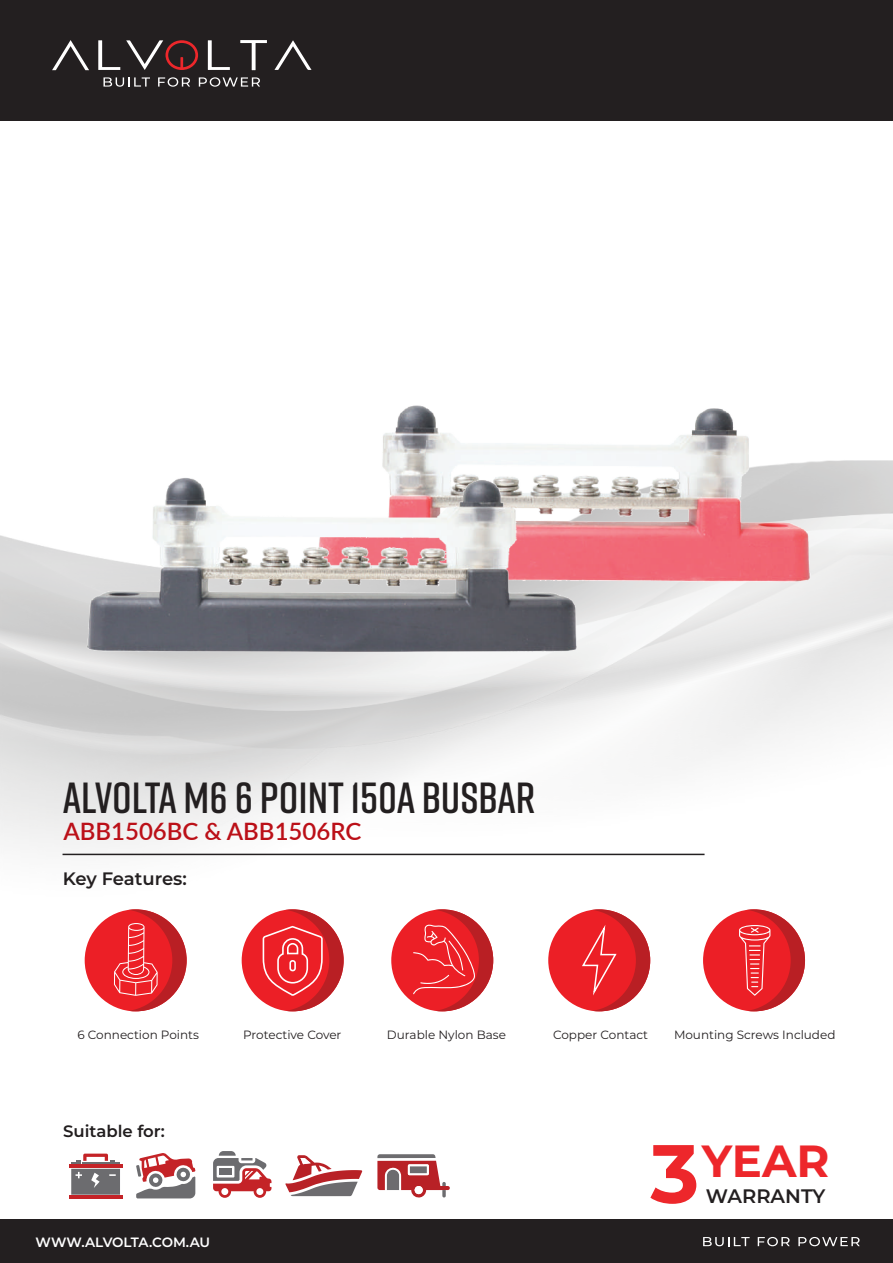
<style>
.page{position:relative;width:893px;height:1263px;background:#fff}
.page>*{position:absolute;margin:0;border:0;box-sizing:border-box;transform-origin:0 0}
.t1{font:700 45px "Montserrat";color:#ed272b}
.t2{font:600 43.5px "Rift";color:#231f20}
.t3{font:600 24px "Lato";color:#bb1018}
.t4{font:600 19.5px "Montserrat";color:#231f20}
.t5{font:600 18px "Montserrat";letter-spacing:-.01em;color:#231f20}
.t6{font:600 16.5px "Montserrat";color:#211d1e}
.t7{font:600 13.5px "Montserrat";letter-spacing:-.015em;color:#fff}
.t8{font:12px "Montserrat";color:#231f20}
.s1{font-size:82.5px}
</style>
<div class="page">
<div style="left:0;top:0;width:893px;height:121px;background:#231f20"></div>
<div style="left:0;top:1219px;width:893px;height:44px;background:#231f20"></div>
<img style="left:0;top:460px;width:893px;height:552px">
<svg style="left:52px;top:40px;width:37px;height:30px"></svg>
<svg style="left:274px;top:40px;width:38px;height:30px"></svg>
<svg style="left:126px;top:40px;width:72px;height:30px"></svg>
<svg style="left:240px;top:40px;width:27px;height:30px"></svg>
<svg style="left:208px;top:40px;width:22px;height:30px"></svg>
<svg style="left:98px;top:40px;width:22px;height:30px"></svg>
<svg style="left:703px;top:1237px;width:47px;height:9px"></svg>
<svg style="left:758px;top:1237px;width:32px;height:9px"></svg>
<svg style="left:798px;top:1237px;width:62px;height:9px"></svg>
<svg style="left:103px;top:77px;width:47px;height:10px"></svg>
<svg style="left:158px;top:77px;width:32px;height:10px"></svg>
<svg style="left:199px;top:77px;width:61px;height:10px"></svg>
<hr style="left:69px;top:1164px;width:53px;height:4px;background:#c42327">
<hr style="left:69px;top:1196px;width:53px;height:3px;background:#c42327">
<svg style="left:71px;top:1153px;width:49px;height:10px"></svg>
<svg style="left:71px;top:1169px;width:49px;height:26px"></svg>
<svg style="left:136px;top:1153px;width:59px;height:45px"></svg>
<svg style="left:213px;top:1151px;width:58px;height:47px"></svg>
<div style="left:219px;top:1168px;width:13px;height:7px;background:#6c6c6f"></div>
<svg style="left:285px;top:1155px;width:78px;height:42px"></svg>
<svg style="left:377px;top:1154px;width:73px;height:44px"></svg>
<hr style="left:63px;top:854px;width:641px;height:1px;background:#231f20">
<img style="left:398px;top:405px;width:457px;height:250px">
<img style="left:38px;top:420px;width:593px;height:299px">
<div style="left:85px;top:909px;width:102px;height:102px;background:#ec1f26;border-radius:50%"></div>
<div style="left:242px;top:909px;width:102px;height:102px;background:#ec1f26;border-radius:50%"></div>
<div style="left:391px;top:909px;width:102px;height:102px;background:#ec1f26;border-radius:50%"></div>
<div style="left:548px;top:909px;width:102px;height:102px;background:#ec1f26;border-radius:50%"></div>
<div style="left:703px;top:909px;width:102px;height:102px;background:#ec1f26;border-radius:50%"></div>
<svg style="left:262px;top:909px;width:82px;height:102px"></svg>
<div style="left:289px;top:960px;width:7px;height:11px;border:2px solid #fff;border-radius:2px"></div>
<svg style="left:114px;top:909px;width:73px;height:102px"></svg>
<svg style="left:413px;top:909px;width:80px;height:102px"></svg>
<svg style="left:739px;top:909px;width:66px;height:102px"></svg>
<svg style="left:581px;top:909px;width:69px;height:102px"></svg>
<h2 class="t2" style="left:63px;top:767px;width:474px">ALVOLTA M6 6 POINT 150A BUSBAR</h2>
<h3 class="t3" style="left:63px;top:813px;width:299px">ABB1506BC &amp; ABB1506RC</h3>
<h3 class="t5" style="left:63px;top:866px;width:126px">Key Features:</h3>
<p class="t8" style="left:77px;top:1027px;width:123px">6 Connection Points</p>
<p class="t8" style="left:243px;top:1027px;width:100px">Protective Cover</p>
<p class="t8" style="left:387px;top:1027px;width:121px">Durable Nylon Base</p>
<p class="t8" style="left:553px;top:1027px;width:97px">Copper Contact</p>
<p class="t8" style="left:674px;top:1027px;width:163px">Mounting Screws Included</p>
<h3 class="t6" style="left:63px;top:1120px;width:103px">Suitable for:</h3>
<p class="t7" style="left:36px;top:1232px;width:176px">WWW.ALVOLTA.COM.AU</p>
<h1 class="t1" style="left:650px;top:1129px;width:181px"><span class="s1">3</span>YEAR</h1>
<h3 class="t4" style="left:706px;top:1182px;width:121px">WARRANTY</h3>
</div>
